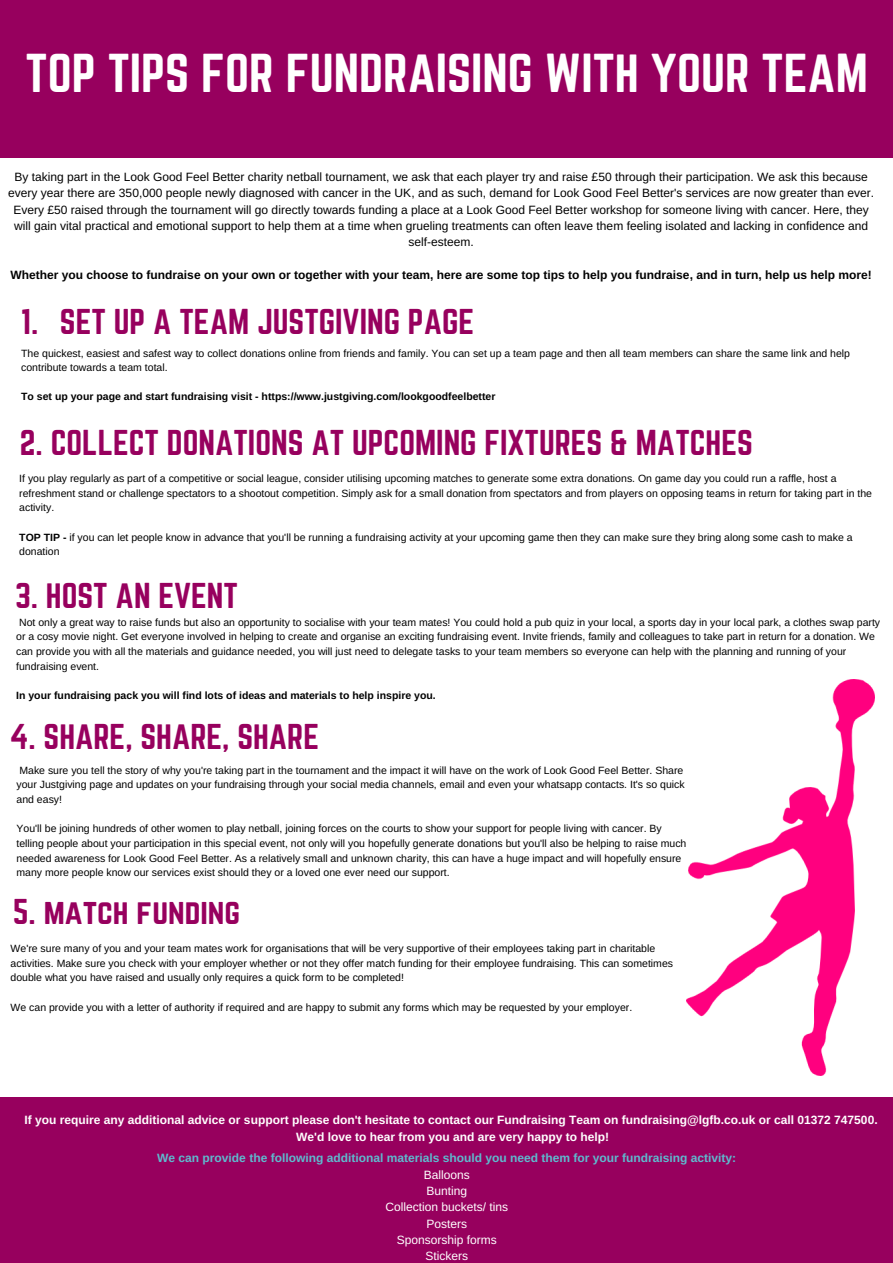
<style>
.page{position:relative;width:893px;height:1263px;background:#fff}
.page>*{position:absolute;margin:0;border:0;box-sizing:border-box;transform-origin:0 0}
.t1{font:48px "Norwester";color:#fff}
.t2{font:31.5px "Norwester";color:#97005e}
.t3{font:12px/16.4px "Arimo";color:#000;text-align:center}
.t4{font:700 12px/16.4px "Arimo";color:#fff;text-align:center}
.t5{font:700 12px "Arimo";color:#000}
.t6{font:700 12px "Arimo";color:#5ebbcf}
.t7{font:12px/16.4px "Arimo";color:#fff;text-align:center}
.t8{font:10.5px/14.6px "Arimo";color:#000}
.t9{font:700 10.5px "Arimo";color:#000}
.s1{font-weight:700}
</style>
<div class="page">
<div style="left:0;top:0;width:893px;height:158px;background:#97005e"></div>
<div style="left:0;top:1097px;width:893px;height:166px;background:#97005e"></div>
<img style="left:686px;top:679px;width:188px;height:396px">
<h1 class="t1" style="left:26px;top:50px;width:843px">TOP TIPS FOR FUNDRAISING WITH YOUR TEAM</h1>
<p class="t3" style="left:8px;top:169px;width:867px">By taking part in the Look Good Feel Better charity netball tournament, we ask that each player try and raise £50 through their participation. We ask this because every year there are 350,000 people newly diagnosed with cancer in the UK, and as such, demand for Look Good Feel Better's services are now greater than ever.<br>Every £50 raised through the tournament will go directly towards funding a place at a Look Good Feel Better workshop for someone living with cancer. Here, they will gain vital practical and emotional support to help them at a time when grueling treatments can often leave them feeling isolated and lacking in confidence and self-esteem.</p>
<p class="t5" style="left:11px;top:268px;width:862px">Whether you choose to fundraise on your own or together with your team, here are some top tips to help you fundraise, and in turn, help us help more!</p>
<h2 class="t2" style="left:21px;top:307px;width:455px">1. SET UP A TEAM JUSTGIVING PAGE</h2>
<p class="t8" style="left:21px;top:346px;width:830px">The quickest, easiest and safest way to collect donations online from friends and family. You can set up a team page and then all team members can share the same link and help contribute towards a team total.</p>
<p class="t9" style="left:21px;top:391px;width:476px">To set up your page and start fundraising visit - https://www.justgiving.com/lookgoodfeelbetter</p>
<h2 class="t2" style="left:20px;top:428px;width:734px">2. COLLECT DONATIONS AT UPCOMING FIXTURES &amp; MATCHES</h2>
<p class="t8" style="left:19px;top:471px;width:854px">If you play regularly as part of a competitive or social league, consider utilising upcoming matches to generate some extra donations. On game day you could run a raffle, host a refreshment stand or challenge spectators to a shootout competition. Simply ask for a small donation from spectators and from players on opposing teams in return for taking part in the activity.</p>
<p class="t8" style="left:19px;top:530px;width:835px"><span class="s1">TOP TIP -</span> if you can let people know in advance that you'll be running a fundraising activity at your upcoming game then they can make sure they bring along some cash to make a donation</p>
<h2 class="t2" style="left:15px;top:580px;width:224px">3. HOST AN EVENT</h2>
<p class="t8" style="left:16px;top:615px;width:865px">Not only a great way to raise funds but also an opportunity to socialise with your team mates! You could hold a pub quiz in your local, a sports day in your local park, a clothes swap party or a cosy movie night. Get everyone involved in helping to create and organise an exciting fundraising event. Invite friends, family and colleagues to take part in return for a donation. We can provide you with all the materials and guidance needed, you will just need to delegate tasks to your team members so everyone can help with the planning and running of your fundraising event.</p>
<p class="t9" style="left:16px;top:689px;width:421px">In your fundraising pack you will find lots of ideas and materials to help inspire you.</p>
<h2 class="t2" style="left:10px;top:721px;width:311px">4. SHARE, SHARE, SHARE</h2>
<p class="t8" style="left:17px;top:763px;width:669px;text-align:justify">Make sure you tell the story of why you're taking part in the tournament and the impact it will have on the work of Look Good Feel Better. Share your Justgiving page and updates on your fundraising through your social media channels, email and even your whatsapp contacts. It's so quick and easy!</p>
<p class="t8" style="left:17px;top:821px;width:671px">You'll be joining hundreds of other women to play netball, joining forces on the courts to show your support for people living with cancer. By telling people about your participation in this special event, not only will you hopefully generate donations but you'll also be helping to raise much needed awareness for Look Good Feel Better. As a relatively small and unknown charity, this can have a huge impact and will hopefully ensure many more people know our services exist should they or a loved one ever need our support.</p>
<h2 class="t2" style="left:13px;top:896px;width:229px">5. match funding</h2>
<p class="t8" style="left:11px;top:941px;width:664px">We're sure many of you and your team mates work for organisations that will be very supportive of their employees taking part in charitable activities. Make sure you check with your employer whether or not they offer match funding for their employee fundraising. This can sometimes double what you have raised and usually only requires a quick form to be completed!</p>
<p class="t8" style="left:11px;top:1000px;width:623px">We can provide you with a letter of authority if required and are happy to submit any forms which may be requested by your employer.</p>
<p class="t4" style="left:24px;top:1112px;width:854px">If you require any additional advice or support please don't hesitate to contact our Fundraising Team on fundraising@lgfb.co.uk or call 01372 747500.<br>We'd love to hear from you and are very happy to help!</p>
<p class="t6" style="left:157px;top:1151px;width:580px">We can provide the following additional materials should you need them for your fundraising activity:</p>
<p class="t7" style="left:385px;top:1166px;width:124px">Balloons<br>Bunting<br>Collection buckets/ tins<br>Posters<br>Sponsorship forms<br>Stickers</p>
</div>
